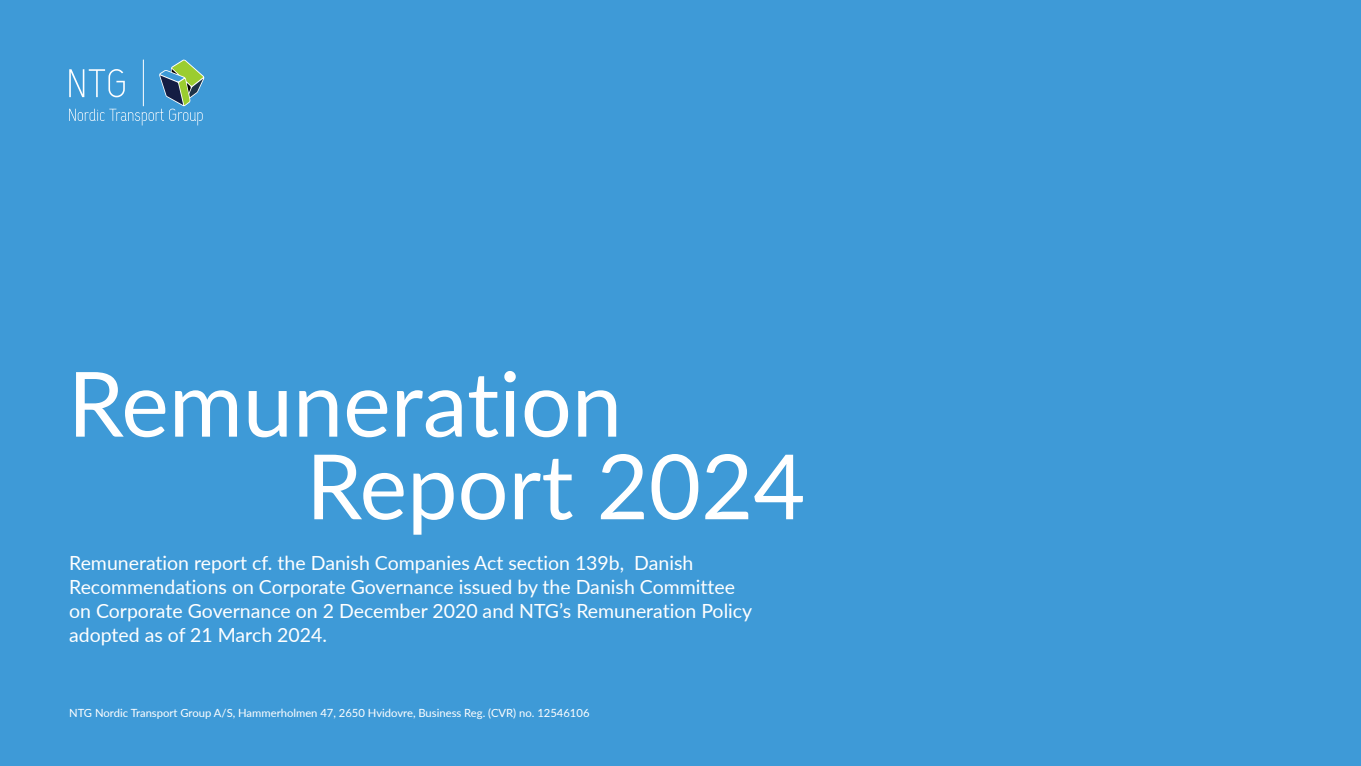
<style>
.page{position:relative;width:1361px;height:766px;background:#fff}
.page>*{position:absolute;margin:0;border:0;box-sizing:border-box;transform-origin:0 0}
.t1{font:90px/82.5px "Lato";color:#fff}
.t2{font:19.5px/24px "Lato";color:#fff}
.t3{font:11.25px "Lato";color:#fff}
</style>
<div class="page">
<div style="left:0;top:0;width:1361px;height:765px;background:#3e9ad7"></div>
<svg style="left:69px;top:60px;width:136px;height:65px"></svg>
<h1 class="t1" style="left:306px;top:359px;width:501px;text-indent:-238px">Remuneration<br>Report 2024</h1>
<p class="t2" style="left:69px;top:549px;width:685px">Remuneration report cf. the Danish Companies Act section 139b, Danish Recommendations on Corporate Governance issued by the Danish Committee on Corporate Governance on 2 December 2020 and NTG’s Remuneration Policy adopted as of 21 March 2024.</p>
<p class="t3" style="left:69px;top:705px;width:522px">NTG Nordic Transport Group A/S, Hammerholmen 47, 2650 Hvidovre, Business Reg. (CVR) no. 12546106</p>
</div>
